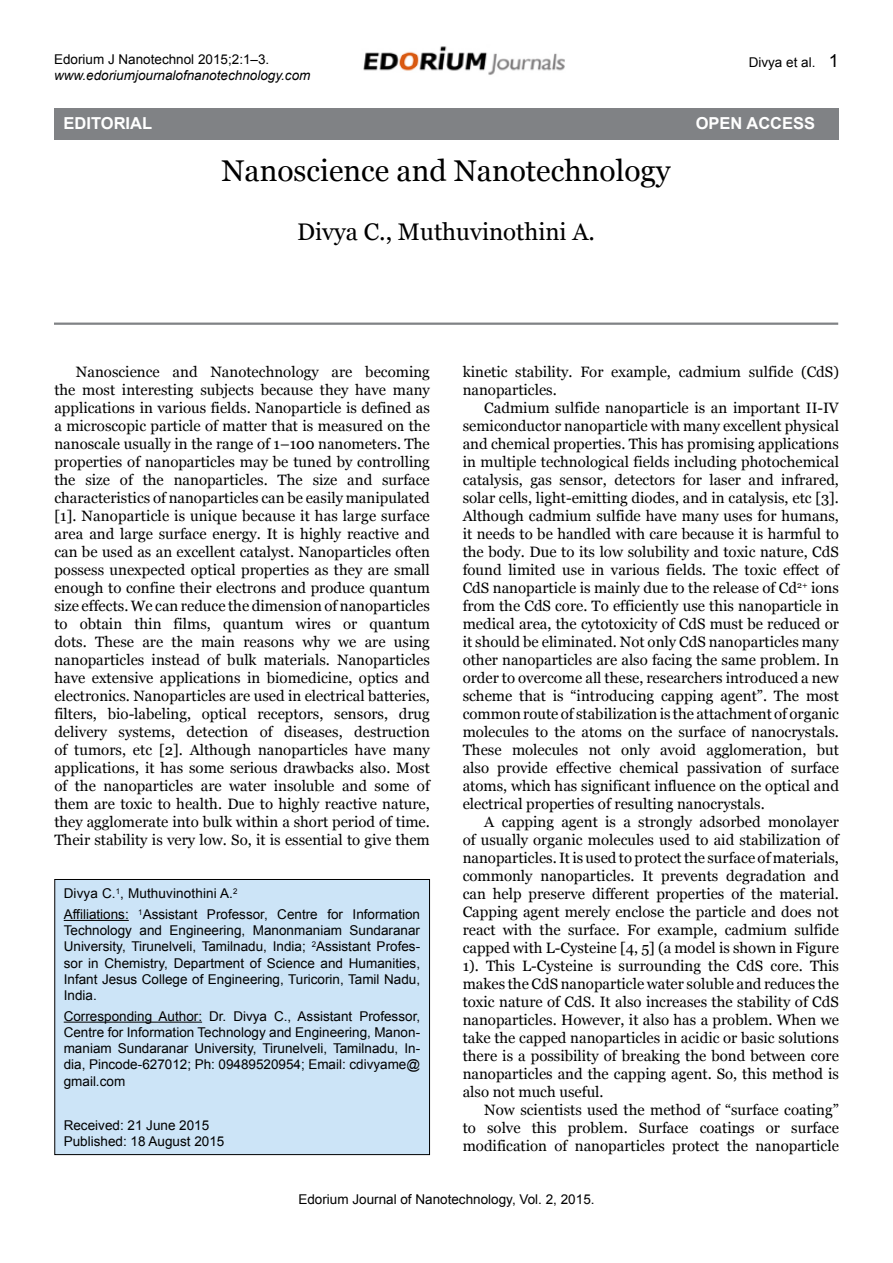
<style>
.page{position:relative;width:893px;height:1263px;background:#fff}
.page>*{position:absolute;margin:0;border:0;box-sizing:border-box;transform-origin:0 0}
.t1{font:30px "Georgia";color:#000}
.t2{font:24px "Georgia";color:#000}
.t3{font:700 16.5px "Arial";color:#fff}
.t4{font:15px/18px "Georgia";color:#000;text-align:justify}
.t5{font:13.5px/16.2px "Arial";color:#000}
.t6{font:italic 13.5px "Arial";color:#000}
.s1{font-size:18px}
</style>
<div class="page">
<div style="left:54px;top:108px;width:784px;height:32px;background:#808285"></div>
<hr style="left:54px;top:323px;width:784px;height:2px;background:#808285">
<img style="left:363px;top:46px;width:202px;height:29px">
<div style="left:55px;top:879px;width:375px;height:275px;background:#cce4f7"></div>
<div style="left:54px;top:879px;width:376px;height:276px;border:1px solid #000"></div>
<hr style="left:64px;top:920px;width:65px;height:1px;background:#000">
<hr style="left:64px;top:1022px;width:138px;height:1px;background:#000">
<p class="t5" style="left:54px;top:51px;width:217px">Edorium J Nanotechnol 2015;2:1–3.</p>
<p class="t6" style="left:54px;top:67px;width:258px">www.edoriumjournalofnanotechnology.com</p>
<p class="t5" style="left:749px;top:54px;width:92px">Divya et al. <span class="s1">1</span></p>
<p class="t3" style="left:64px;top:112px;width:90px">EDITORIAL</p>
<p class="t3" style="left:696px;top:112px;width:121px">OPEN ACCESS</p>
<h1 class="t1" style="left:222px;top:152px;width:450px">Nanoscience and Nanotechnology</h1>
<h2 class="t2" style="left:297px;top:217px;width:299px">Divya C., Muthuvinothini A.</h2>
<p class="t4" style="left:54px;top:363px;width:377px;text-indent:22px">Nanoscience and Nanotechnology are becoming the most interesting subjects because they have many applications in various fields. Nanoparticle is defined as a microscopic particle of matter that is measured on the nanoscale usually in the range of 1–100 nanometers. The properties of nanoparticles may be tuned by controlling the size of the nanoparticles. The size and surface characteristics of nanoparticles can be easily manipulated [1]. Nanoparticle is unique because it has large surface area and large surface energy. It is highly reactive and can be used as an excellent catalyst. Nanoparticles often possess unexpected optical properties as they are small enough to confine their electrons and produce quantum size effects. We can reduce the dimension of nanoparticles to obtain thin films, quantum wires or quantum dots. These are the main reasons why we are using nanoparticles instead of bulk materials. Nanoparticles have extensive applications in biomedicine, optics and electronics. Nanoparticles are used in electrical batteries, filters, bio-labeling, optical receptors, sensors, drug delivery systems, detection of diseases, destruction of tumors, etc [2]. Although nanoparticles have many applications, it has some serious drawbacks also. Most of the nanoparticles are water insoluble and some of them are toxic to health. Due to highly reactive nature, they agglomerate into bulk within a short period of time.<br>Their stability is very low. So, it is essential to give them</p>
<p class="t5" style="left:64px;top:883px;width:358px;line-height:20.7px">Divya C.<sup>1</sup>, Muthuvinothini A.<sup>2<br></sup>Affiliations: <sup>1</sup>Assistant Professor, Centre for Information</p>
<p class="t5" style="left:64px;top:922px;width:358px;text-align:justify">Technology and Engineering, Manonmaniam Sundaranar University, Tirunelveli, Tamilnadu, India; <sup>2</sup>Assistant Profes&shy;sor in Chemistry, Department of Science and Humanities, Infant Jesus College of Engineering, Turicorin, Tamil Nadu, India.</p>
<p class="t5" style="left:64px;top:1008px;width:358px;text-align:justify">Corresponding Author: Dr. Divya C., Assistant Professor, Centre for Information Technology and Engineering, Manon&shy;maniam Sundaranar University, Tirunelveli, Tamilnadu, In&shy;dia, Pincode-627012; Ph: 09489520954; Email: cdivyame@ gmail.com</p>
<p class="t5" style="left:64px;top:1117px;width:162px">Received: 21 June 2015<br>Published: 18 August 2015</p>
<p class="t4" style="left:463px;top:363px;width:378px">kinetic stability. For example, cadmium sulfide (CdS) nanoparticles.</p>
<p class="t4" style="left:463px;top:399px;width:378px;text-indent:22px">Cadmium sulfide nanoparticle is an important II-IV semiconductor nanoparticle with many excellent physical and chemical properties. This has promising applications in multiple technological fields including photochemical catalysis, gas sensor, detectors for laser and infrared, solar cells, light-emitting diodes, and in catalysis, etc [3].<br>Although cadmium sulfide have many uses for humans, it needs to be handled with care because it is harmful to the body. Due to its low solubility and toxic nature, CdS found limited use in various fields. The toxic effect of CdS nanoparticle is mainly due to the release of Cd<sup>2+</sup> ions from the CdS core. To efficiently use this nanoparticle in medical area, the cytotoxicity of CdS must be reduced or it should be eliminated. Not only CdS nanoparticles many other nanoparticles are also facing the same problem. In order to overcome all these, researchers introduced a new scheme that is “introducing capping agent”. The most common route of stabilization is the attachment of organic molecules to the atoms on the surface of nanocrystals.<br>These molecules not only avoid agglomeration, but also provide effective chemical passivation of surface atoms, which has significant influence on the optical and electrical properties of resulting nanocrystals.</p>
<p class="t4" style="left:463px;top:813px;width:378px;text-indent:22px">A capping agent is a strongly adsorbed monolayer of usually organic molecules used to aid stabilization of nanoparticles. It is used to protect the surface of materials, commonly nanoparticles. It prevents degradation and can help preserve different properties of the material.<br>Capping agent merely enclose the particle and does not react with the surface. For example, cadmium sulfide capped with L-Cysteine [4, 5] (a model is shown in Figure 1). This L-Cysteine is surrounding the CdS core. This makes the CdS nanoparticle water soluble and reduces the toxic nature of CdS. It also increases the stability of CdS nanoparticles. However, it also has a problem. When we take the capped nanoparticles in acidic or basic solutions there is a possibility of breaking the bond between core nanoparticles and the capping agent. So, this method is also not much useful.</p>
<p class="t4" style="left:463px;top:1101px;width:378px;text-indent:22px">Now scientists used the method of “surface coating” to solve this problem. Surface coatings or surface modification of nanoparticles protect the nanoparticle</p>
<p class="t5" style="left:298px;top:1191px;width:298px">Edorium Journal of Nanotechnology, Vol. 2, 2015.</p>
</div>
